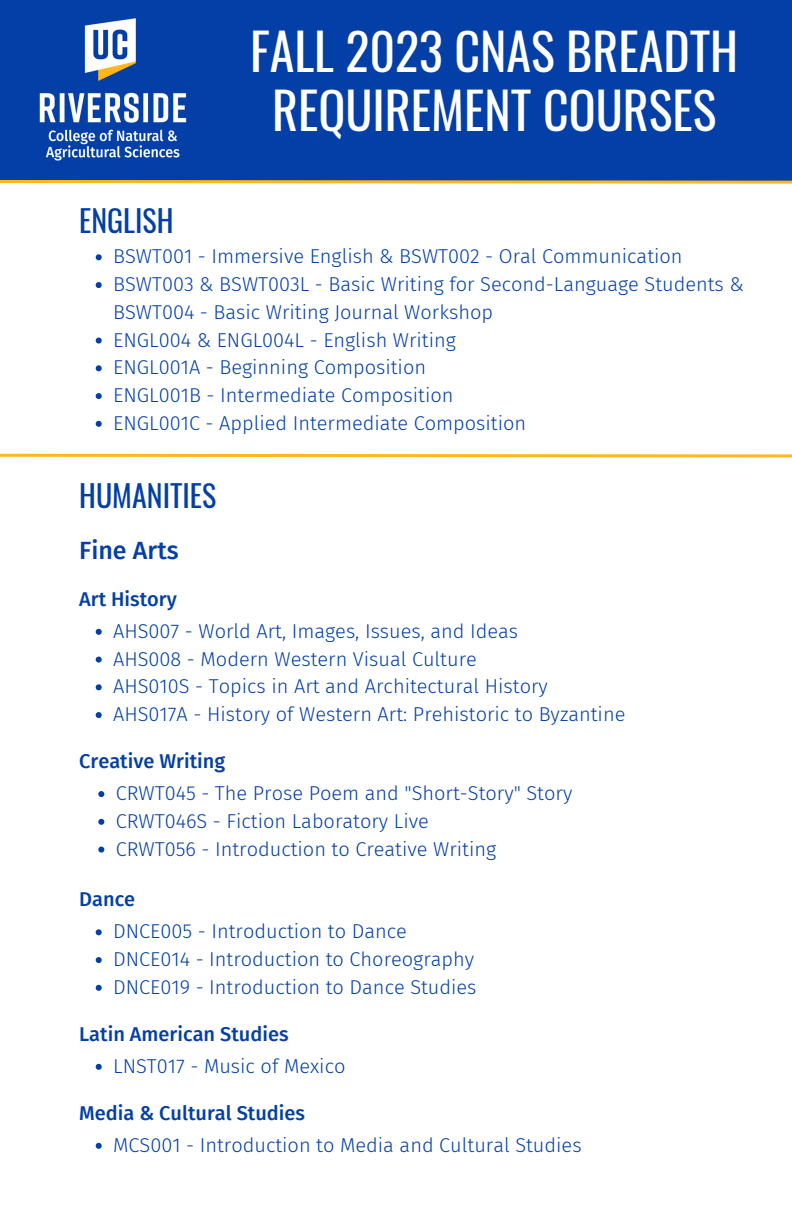
<style>
.page{position:relative;width:792px;height:1224px;background:#fff}
.page>*{position:absolute;margin:0;border:0;box-sizing:border-box;transform-origin:0 0}
.t1{font:50px/59.2px "Oswald";color:#fff;text-align:center}
.t2{font:30px "Oswald";color:#033fa6}
.t3{font:500 25px "Fira Sans";color:#033fa6}
.t4{font:300 20px/27.8px "Fira Sans";color:#033fa6}
.t5{font:500 20px "Fira Sans";color:#033fa6}
</style>
<div class="page">
<div style="left:0;top:0;width:792px;height:182px;background:#033fa6"></div>
<svg style="left:0;top:180px;width:792px;height:4px;background:#ebba4d"></svg>
<img style="left:39px;top:18px;width:148px;height:143px">
<svg style="left:96px;top:254px;width:6px;height:6px"></svg>
<svg style="left:96px;top:282px;width:6px;height:6px"></svg>
<svg style="left:96px;top:338px;width:6px;height:6px"></svg>
<svg style="left:96px;top:365px;width:6px;height:6px"></svg>
<svg style="left:96px;top:393px;width:6px;height:6px"></svg>
<svg style="left:96px;top:421px;width:6px;height:6px"></svg>
<svg style="left:96px;top:629px;width:6px;height:6px"></svg>
<svg style="left:96px;top:657px;width:6px;height:6px"></svg>
<svg style="left:96px;top:684px;width:6px;height:6px"></svg>
<svg style="left:96px;top:712px;width:6px;height:6px"></svg>
<svg style="left:98px;top:791px;width:6px;height:6px"></svg>
<svg style="left:98px;top:819px;width:6px;height:6px"></svg>
<svg style="left:98px;top:847px;width:6px;height:6px"></svg>
<svg style="left:96px;top:929px;width:6px;height:6px"></svg>
<svg style="left:96px;top:957px;width:6px;height:6px"></svg>
<svg style="left:96px;top:985px;width:6px;height:6px"></svg>
<svg style="left:0;top:453px;width:792px;height:5px"></svg>
<svg style="left:96px;top:1064px;width:6px;height:6px"></svg>
<svg style="left:96px;top:1143px;width:6px;height:6px"></svg>
<p class="t1" style="left:250px;top:19px;width:490px">FALL 2023 CNAS BREADTH<br>REQUIREMENT COURSES</p>
<p class="t2" style="left:79px;top:197px;width:96px">ENGLISH</p>
<p class="t4" style="left:113px;top:243px;width:571px">BSWT001 - Immersive English &amp; BSWT002 - Oral Communication</p>
<p class="t4" style="left:113px;top:270px;width:632px">BSWT003 &amp; BSWT003L - Basic Writing for Second-Language Students &amp;<br>BSWT004 - Basic Writing Journal Workshop</p>
<p class="t4" style="left:113px;top:326px;width:344px">ENGL004 &amp; ENGL004L - English Writing</p>
<p class="t4" style="left:113px;top:354px;width:314px">ENGL001A - Beginning Composition</p>
<p class="t4" style="left:113px;top:381px;width:342px">ENGL001B - Intermediate Composition</p>
<p class="t4" style="left:113px;top:409px;width:415px">ENGL001C - Applied Intermediate Composition</p>
<p class="t2" style="left:79px;top:472px;width:139px">HUMANITIES</p>
<p class="t3" style="left:79px;top:535px;width:101px">Fine Arts</p>
<p class="t5" style="left:79px;top:587px;width:99px">Art History</p>
<p class="t4" style="left:113px;top:617px;width:407px">AHS007 - World Art, Images, Issues, and Ideas</p>
<p class="t4" style="left:113px;top:645px;width:365px">AHS008 - Modern Western Visual Culture</p>
<p class="t4" style="left:113px;top:673px;width:436px">AHS010S - Topics in Art and Architectural History</p>
<p class="t4" style="left:113px;top:700px;width:514px">AHS017A - History of Western Art: Prehistoric to Byzantine</p>
<p class="t5" style="left:79px;top:749px;width:148px">Creative Writing</p>
<p class="t4" style="left:116px;top:779px;width:458px">CRWT045 - The Prose Poem and "Short-Story" Story</p>
<p class="t4" style="left:116px;top:807px;width:315px">CRWT046S - Fiction Laboratory Live</p>
<p class="t4" style="left:116px;top:835px;width:382px">CRWT056 - Introduction to Creative Writing</p>
<p class="t5" style="left:79px;top:888px;width:58px">Dance</p>
<p class="t4" style="left:113px;top:918px;width:295px">DNCE005 - Introduction to Dance</p>
<p class="t4" style="left:113px;top:945px;width:362px">DNCE014 - Introduction to Choreography</p>
<p class="t4" style="left:113px;top:973px;width:365px">DNCE019 - Introduction to Dance Studies</p>
<p class="t5" style="left:79px;top:1022px;width:211px">Latin American Studies</p>
<p class="t4" style="left:113px;top:1052px;width:234px">LNST017 - Music of Mexico</p>
<p class="t5" style="left:79px;top:1101px;width:227px">Media &amp; Cultural Studies</p>
<p class="t4" style="left:113px;top:1131px;width:470px">MCS001 - Introduction to Media and Cultural Studies</p>
</div>
